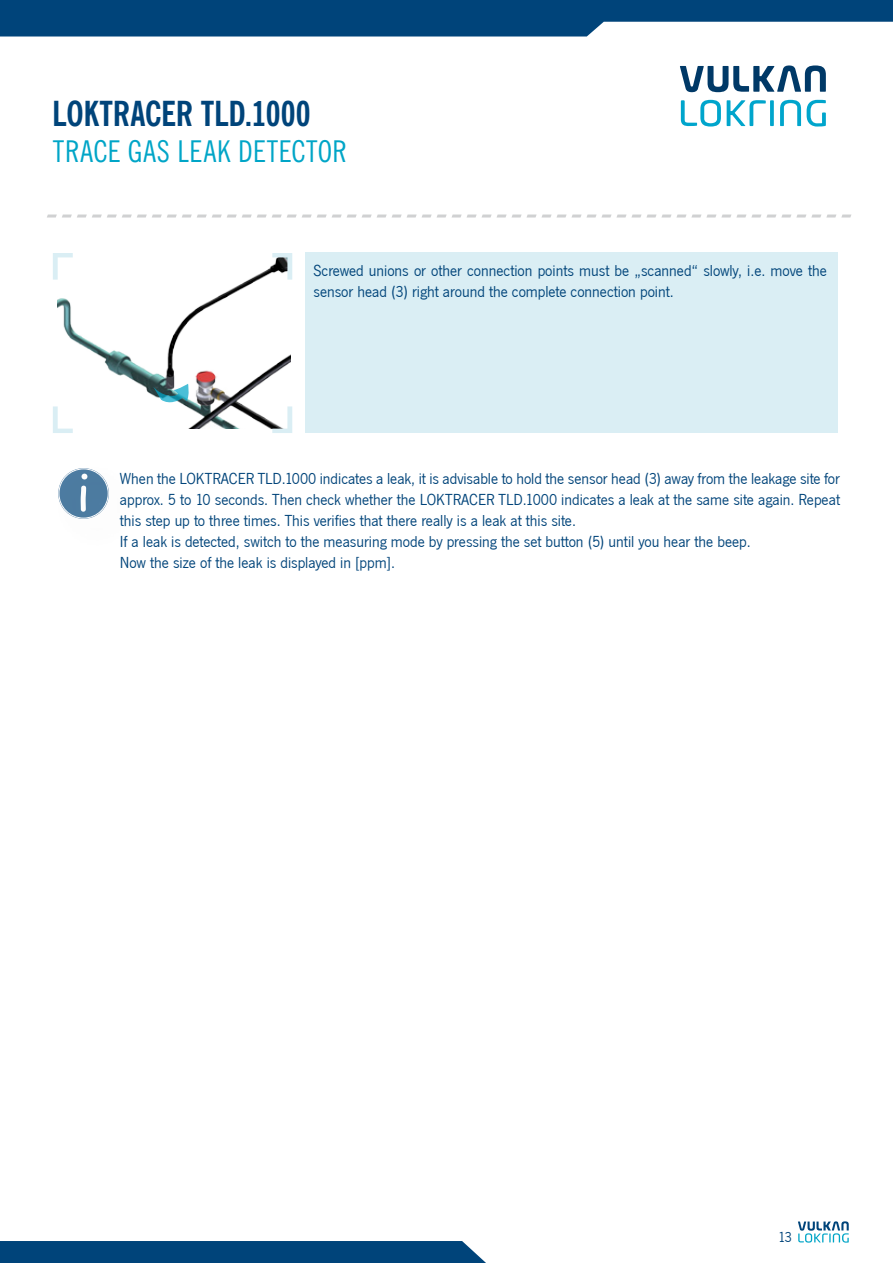
<style>
.page{position:relative;width:893px;height:1263px;background:#fff}
.page>*{position:absolute;margin:0;border:0;box-sizing:border-box;transform-origin:0 0}
.t1{font:34.5px "News Gothic Bd Cn BT";letter-spacing:-.005em;color:#00447a}
.t2{font:30px "News Gothic Cn BT";letter-spacing:.02em;color:#00a5c7}
.t3{font:16.5px/21px "News Got T";color:#00447a}
.t4{font:15px "News Got T";color:#00447a}
</style>
<div class="page">
<svg style="left:47px;top:214px;width:804px;height:3px"></svg>
<img style="left:57px;top:265px;width:233px;height:164px">
<svg style="left:272px;top:253px;width:20px;height:27px"></svg>
<svg style="left:272px;top:406px;width:20px;height:27px"></svg>
<svg style="left:53px;top:406px;width:20px;height:27px"></svg>
<svg style="left:53px;top:253px;width:20px;height:27px"></svg>
<div style="left:305px;top:252px;width:533px;height:180px;background:#daeef4"></div>
<svg style="left:153px;top:384px;width:37px;height:21px"></svg>
<div style="left:46px;top:456px;width:91px;height:91px;background:#000;opacity:.75"></div>
<div style="left:59px;top:469px;width:49px;height:49px;border:1px solid #fff;border-radius:50%"></div>
<svg style="left:798px;top:1221px;width:51px;height:21px"></svg>
<svg style="left:0;top:0;width:893px;height:37px;background:#255f8d"></svg>
<div style="left:0;top:1241px;width:486px;height:22px;background:#00447a"></div>
<svg style="left:780px;top:100px;width:21px;height:26px"></svg>
<svg style="left:770px;top:100px;width:4px;height:26px"></svg>
<svg style="left:680px;top:65px;width:146px;height:27px"></svg>
<svg style="left:681px;top:100px;width:40px;height:27px"></svg>
<svg style="left:727px;top:100px;width:39px;height:26px"></svg>
<svg style="left:807px;top:100px;width:19px;height:27px"></svg>
<h1 class="t1" style="left:52px;top:91px;width:260px">LOKTRACER TLD.1000</h1>
<h2 class="t2" style="left:53px;top:132px;width:295px">TRACE GAS LEAK DETECTOR</h2>
<p class="t3" style="left:314px;top:260px;width:515px">Screwed unions or other connection points must be „scanned“ slowly, i.e. move the sensor head (3) right around the complete connection point.</p>
<p class="t3" style="left:120px;top:468px;width:722px">When the LOKTRACER TLD.1000 indicates a leak, it is advisable to hold the sensor head (3) away from the leakage site for approx. 5 to 10 seconds. Then check whether the LOKTRACER TLD.1000 indicates a leak at the same site again. Repeat this step up to three times. This verifies that there really is a leak at this site.<br>If a leak is detected, switch to the measuring mode by pressing the set button (5) until you hear the beep.<br>Now the size of the leak is displayed in [ppm].</p>
<p class="t4" style="left:778px;top:1228px;width:15px">13</p>
</div>
